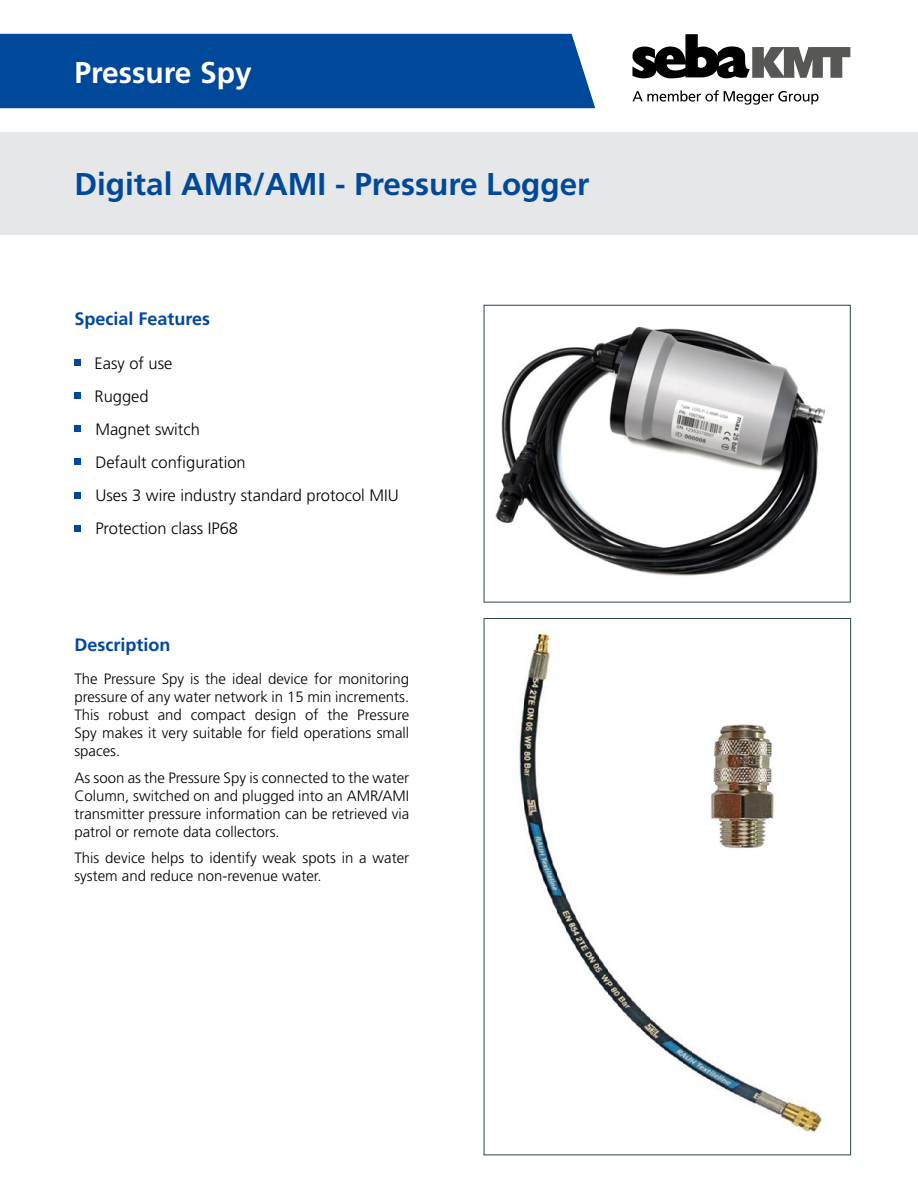
<style>
.page{position:relative;width:918px;height:1188px;background:#fff}
.page>*{position:absolute;margin:0;border:0;box-sizing:border-box;transform-origin:0 0}
.t1{font:700 31.5px "Frutiger LT Pro";color:#00489a}
.t2{font:700 30px "Frutiger LT Pro";color:#fff}
.t3{font:700 18px "Frutiger LT Pro";color:#00489a}
.t4{font:300 16.5px/33.2px "Frutiger LT Pro";color:#000}
.t5{font:300 15px/18px "Frutiger LT Pro";color:#000;text-align:justify}
</style>
<div class="page">
<div style="left:74px;top:359px;width:7px;height:7px;background:#00489a"></div>
<div style="left:74px;top:393px;width:7px;height:6px;background:#00489a"></div>
<div style="left:74px;top:426px;width:7px;height:6px;background:#00489a"></div>
<div style="left:74px;top:459px;width:7px;height:6px;background:#00489a"></div>
<div style="left:74px;top:492px;width:7px;height:6px;background:#00489a"></div>
<div style="left:74px;top:525px;width:7px;height:6px;background:#00489a"></div>
<img style="left:495px;top:326px;width:330px;height:250px">
<div style="left:484px;top:305px;width:367px;height:298px;border:1px solid #2a464f"></div>
<img style="left:515px;top:632px;width:308px;height:501px">
<div style="left:0;top:34px;width:595px;height:74px;background:#00489a"></div>
<svg style="left:632px;top:34px;width:218px;height:45px"></svg>
<svg style="left:633px;top:90px;width:186px;height:15px"></svg>
<div style="left:0;top:132px;width:918px;height:102px;background:#e6e7e9"></div>
<h2 class="t2" style="left:74px;top:55px;width:179px">Pressure Spy</h2>
<h1 class="t1" style="left:74px;top:165px;width:517px">Digital AMR/AMI - Pressure Logger</h1>
<p class="t3" style="left:74px;top:308px;width:137px">Special Features</p>
<p class="t4" style="left:95px;top:347px;width:306px">Easy of use<br>Rugged<br>Magnet switch<br>Default configuration<br>Uses 3 wire industry standard protocol MIU<br>Protection class IP68</p>
<p class="t3" style="left:74px;top:634px;width:97px">Description</p>
<p class="t5" style="left:74px;top:670px;width:336px">The Pressure Spy is the ideal device for monitoring pressure of any water network in 15 min increments.<br>This robust and compact design of the Pressure Spy makes it very suitable for field operations small spaces.</p>
<p class="t5" style="left:74px;top:769px;width:336px">As soon as the Pressure Spy is connected to the water Column, switched on and plugged into an AMR/AMI transmitter pressure information can be retrieved via patrol or remote data collectors.</p>
<p class="t5" style="left:74px;top:849px;width:336px">This device helps to identify weak spots in a water system and reduce non-revenue water.</p>
</div>
